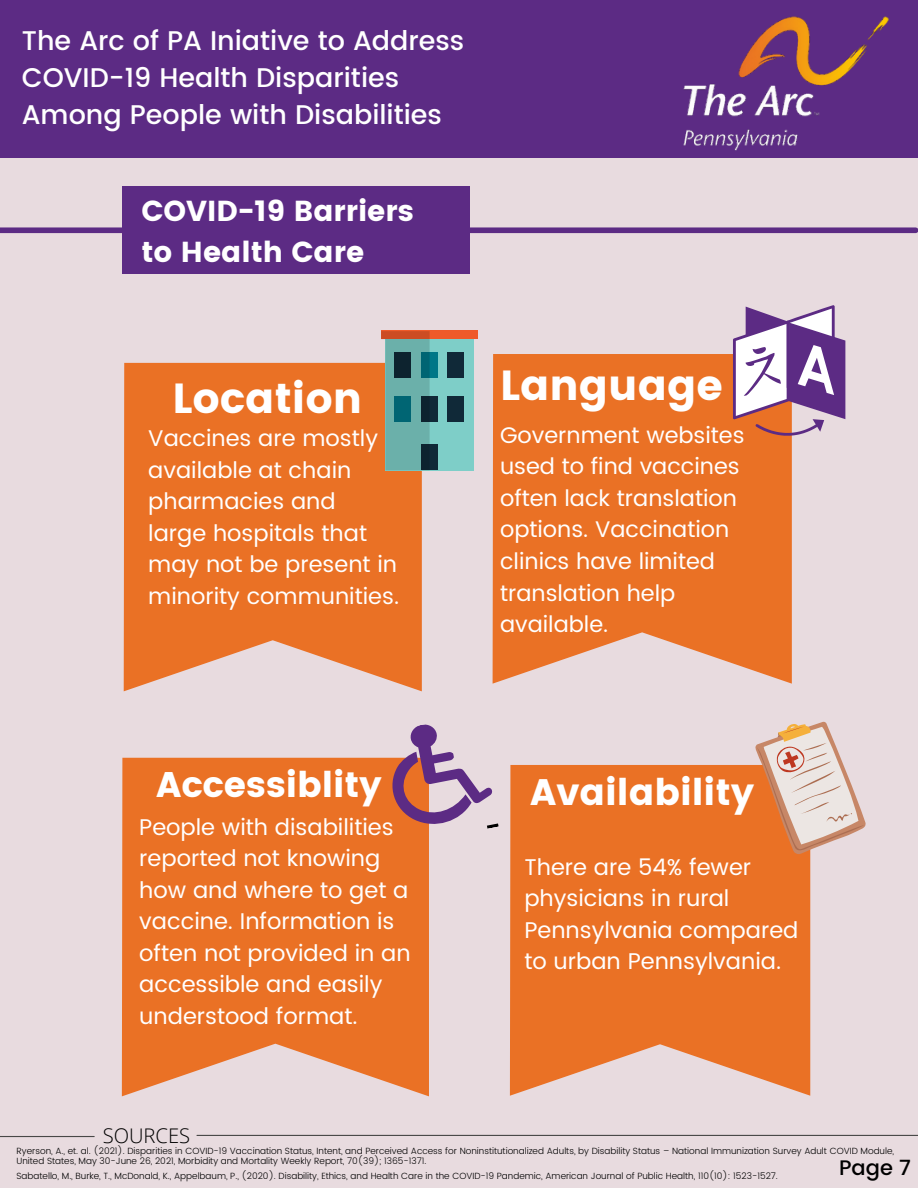
<style>
.page{position:relative;width:918px;height:1188px;background:#e8dbdf}
.page>*{position:absolute;margin:0;border:0;box-sizing:border-box;transform-origin:0 0}
.t1{font:42px "Poppins";color:#fff}
.t2{font:36.75px "Poppins";color:#fff}
.t3{font:35.4px "Poppins";color:#fff}
.t4{font:28.95px/40.3px "Poppins";color:#fff}
.t5{font:500 27px/37.2px "Poppins";color:#fff}
.t6{font:22.65px/31.5px "Poppins";color:#fff}
.t7{font:500 21px "Poppins";color:#000}
.t8{font:300 20.1px "Open Sans";color:#000}
.t9{font:300 9px/10.5px "Poppins";color:#000}
</style>
<div class="page">
<div style="left:0;top:0;width:918px;height:157px;background:#5c2b84"></div>
<img style="left:655px;top:16px;width:263px;height:142px">
<hr style="left:197px;top:1135px;width:721px;height:1px;background:#484847">
<hr style="left:0;top:1136px;width:94px;height:1px;background:#484847">
<div style="left:122px;top:186px;width:347px;height:88px;background:#5c2b84"></div>
<svg style="left:124px;top:363px;width:298px;height:328px;background:#e97934"></svg>
<div style="left:385px;top:339px;width:88px;height:131px;background:#7ecec8"></div>
<div style="left:421px;top:352px;width:17px;height:26px;background:#007787"></div>
<div style="left:421px;top:445px;width:17px;height:25px;background:#102938"></div>
<div style="left:421px;top:396px;width:17px;height:26px;background:#102938"></div>
<div style="left:447px;top:396px;width:17px;height:26px;background:#102938"></div>
<div style="left:447px;top:352px;width:17px;height:26px;background:#102938"></div>
<div style="left:381px;top:331px;width:97px;height:8px;background:#ef5a29"></div>
<svg style="left:381px;top:331px;width:49px;height:139px;background:#638c85"></svg>
<svg style="left:493px;top:354px;width:299px;height:330px;background:#e97934"></svg>
<svg style="left:733px;top:305px;width:112px;height:131px"></svg>
<svg style="left:122px;top:758px;width:307px;height:338px;background:#e97933"></svg>
<svg style="left:510px;top:765px;width:300px;height:331px;background:#e97934"></svg>
<svg style="left:755px;top:721px;width:111px;height:133px"></svg>
<svg style="left:381px;top:724px;width:118px;height:117px"></svg>
<div style="left:0;top:227px;width:916px;height:6px;background:#5c2b84"></div>
<p class="t5" style="left:22px;top:22px;width:444px">The Arc of PA Iniative to Address<br>COVID-19 Health Disparities<br>Among People with Disabilities</p>
<p class="t4" style="left:141px;top:191px;width:274px">COVID-19 Barriers to Health Care</p>
<p class="t1" style="left:172px;top:374px;width:191px">Location</p>
<p class="t1" style="left:500px;top:361px;width:224px">Language</p>
<p class="t6" style="left:148px;top:423px;width:252px">Vaccines are mostly available at chain pharmacies and large hospitals that may not be present in minority communities.</p>
<p class="t6" style="left:500px;top:419px;width:246px">Government websites used to find vaccines often lack translation options. Vaccination clinics have limited translation help available.</p>
<p class="t3" style="left:156px;top:765px;width:227px">Accessiblity</p>
<p class="t6" style="left:139px;top:811px;width:273px">People with disabilities reported not knowing how and where to get a vaccine. Information is often not provided in an accessible and easily understood format.</p>
<p class="t2" style="left:530px;top:771px;width:226px">Availability</p>
<p class="t6" style="left:524px;top:851px;width:276px">There are 54% fewer physicians in rural<br>Pennsylvania compared to urban Pennsylvania.</p>
<p class="t8" style="left:103px;top:1122px;width:89px">SOURCES</p>
<p class="t9" style="left:17px;top:1145px;width:879px">Ryerson, A., et. al. (2021). Disparities in COVID-19 Vaccination Status, Intent, and Perceived Access for Noninstitutionalized Adults, by Disability Status – National Immunization Survey Adult COVID Module,<br>United States, May 30-June 26, 2021, Morbidity and Mortality Weekly Report, 70(39); 1365-1371.</p>
<p class="t9" style="left:17px;top:1170px;width:763px">Sabatello, M., Burke, T., McDonald, K., Appelbaum, P., (2020). Disability, Ethics, and Health Care in the COVID-19 Pandemic, American Journal of Public Health, 110(10): 1523-1527.</p>
<p class="t7" style="left:839px;top:1156px;width:73px">Page 7</p>
</div>
